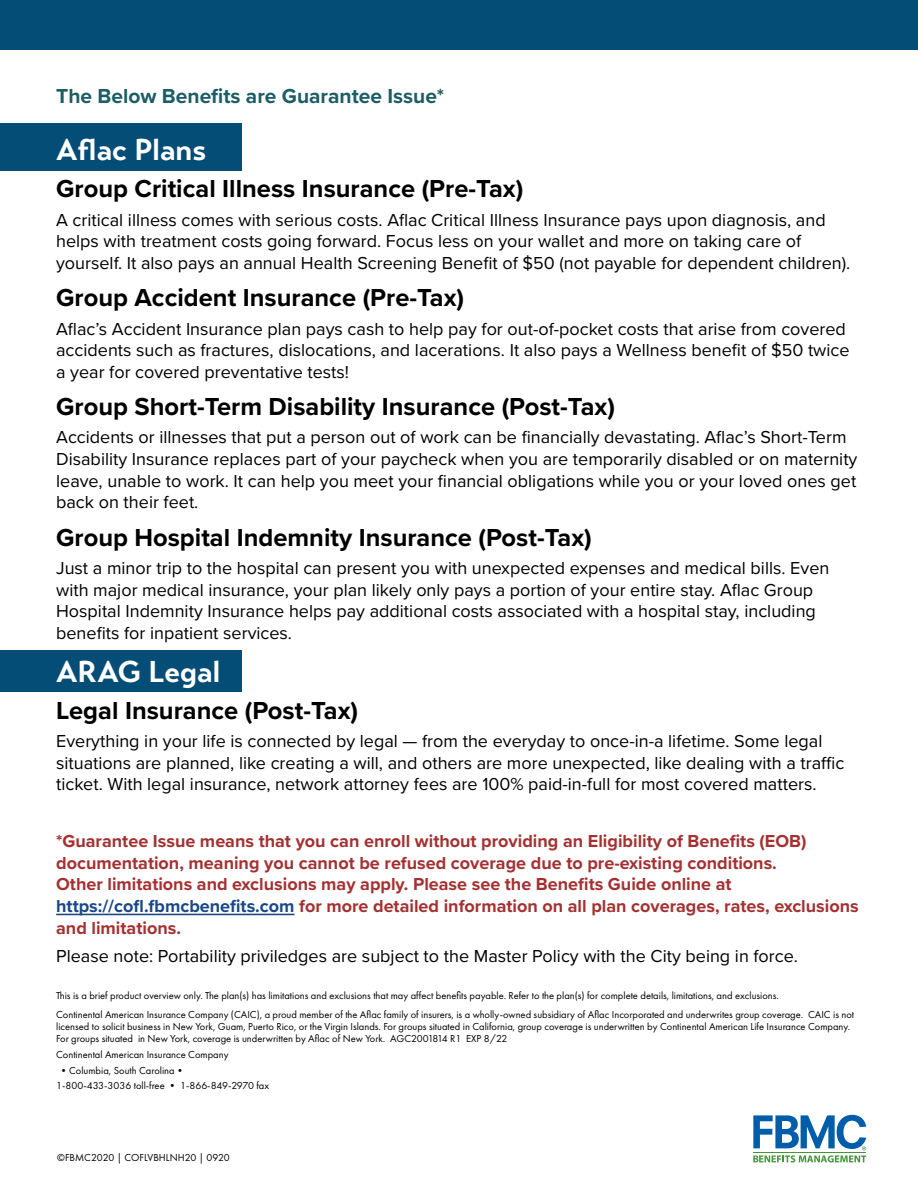
<style>
.page{position:relative;width:918px;height:1188px;background:#fff}
.page>*{position:absolute;margin:0;border:0;box-sizing:border-box;transform-origin:0 0}
.t1{font:700 30px "Transat Text";color:#fff}
.t2{font:700 25.5px "Proxima Nova";color:#000}
.t3{font:700 21px "Proxima Nova";color:#1d5d65}
.t4{font:18px/21.6px "Proxima Nova";color:#000}
.t5{font:700 18px/21.6px "Proxima Nova";color:#a43132}
.t6{font:10.5px/18.8px "Futura PT";color:#000}
.s1{color:#1a4787}
</style>
<div class="page">
<div style="left:0;top:123px;width:242px;height:48px;background:#044d77"></div>
<div style="left:0;top:650px;width:242px;height:41px;background:#044d77"></div>
<svg style="left:753px;top:1115px;width:113px;height:47px"></svg>
<hr style="left:56px;top:914px;width:239px;height:1px;background:#1a4787">
<div style="left:0;top:0;width:918px;height:50px;background:#044d77"></div>
<p class="t3" style="left:56px;top:80px;width:389px">The Below Benefits are Guarantee Issue*</p>
<h1 class="t1" style="left:56px;top:131px;width:152px">Aflac Plans</h1>
<h2 class="t2" style="left:56px;top:170px;width:469px">Group Critical Illness Insurance (Pre-Tax)</h2>
<p class="t4" style="left:56px;top:208px;width:796px">A critical illness comes with serious costs. Aflac Critical Illness Insurance pays upon diagnosis, and helps with treatment costs going forward. Focus less on your wallet and more on taking care of yourself. It also pays an annual Health Screening Benefit of $50 (not payable for dependent children).</p>
<h2 class="t2" style="left:56px;top:279px;width:410px">Group Accident Insurance (Pre-Tax)</h2>
<p class="t4" style="left:56px;top:317px;width:795px">Aflac’s Accident Insurance plan pays cash to help pay for out-of-pocket costs that arise from covered accidents such as fractures, dislocations, and lacerations. It also pays a Wellness benefit of $50 twice a year for covered preventative tests!</p>
<h2 class="t2" style="left:56px;top:388px;width:560px">Group Short-Term Disability Insurance (Post-Tax)</h2>
<p class="t4" style="left:56px;top:426px;width:803px">Accidents or illnesses that put a person out of work can be financially devastating. Aflac’s Short-Term Disability Insurance replaces part of your paycheck when you are temporarily disabled or on maternity leave, unable to work. It can help you meet your financial obligations while you or your loved ones get back on their feet.</p>
<h2 class="t2" style="left:56px;top:518px;width:537px">Group Hospital Indemnity Insurance (Post-Tax)</h2>
<p class="t4" style="left:56px;top:556px;width:775px">Just a minor trip to the hospital can present you with unexpected expenses and medical bills. Even with major medical insurance, your plan likely only pays a portion of your entire stay. Aflac Group Hospital Indemnity Insurance helps pay additional costs associated with a hospital stay, including benefits for inpatient services.</p>
<h1 class="t1" style="left:56px;top:653px;width:166px">ARAG Legal</h1>
<h2 class="t2" style="left:56px;top:691px;width:303px">Legal Insurance (Post-Tax)</h2>
<p class="t4" style="left:56px;top:730px;width:790px">Everything in your life is connected by legal — from the everyday to once-in-a lifetime. Some legal situations are planned, like creating a will, and others are more unexpected, like dealing with a traffic ticket. With legal insurance, network attorney fees are 100% paid-in-full for most covered matters.</p>
<p class="t5" style="left:56px;top:830px;width:804px">*Guarantee Issue means that you can enroll without providing an Eligibility of Benefits (EOB) documentation, meaning you cannot be refused coverage due to pre-existing conditions.<br>Other limitations and exclusions may apply. Please see the Benefits Guide online at <span class="s1">https://cofl.fbmcbenefits.com</span> for more detailed information on all plan coverages, rates, exclusions and limitations.</p>
<p class="t4" style="left:56px;top:944px;width:743px">Please note: Portability priviledges are subject to the Master Policy with the City being in force.</p>
<p class="t6" style="left:56px;top:986px;width:800px">This is a brief product overview only. The plan(s) has limitations and exclusions that may affect benefits payable. Refer to the plan(s) for complete details, limitations, and exclusions.<br>Continental American Insurance Company (CAIC), a proud member of the Aflac family of insurers, is a wholly-owned subsidiary of Aflac Incorporated and underwrites group coverage. CAIC is not</p>
<p class="t6" style="left:56px;top:1021px;width:796px;line-height:12px">licensed to solicit business in New York, Guam, Puerto Rico, or the Virgin Islands. For groups situated in California, group coverage is underwritten by Continental American Life Insurance Company.<br>For groups situated in New York, coverage is underwritten by Aflac of New York. AGC2001814 R1 EXP 8/22</p>
<p class="t6" style="left:56px;top:1045px;width:174px">Continental American Insurance Company</p>
<p class="t6" style="left:56px;top:1062px;width:215px;line-height:15.8px">•Columbia, South Carolina•<br>1-800-433-3036 toll-free • 1-866-849-2970 fax</p>
<p class="t6" style="left:57px;top:1148px;width:174px">©FBMC2020 | COFLVBHLNH20 | 0920</p>
</div>
